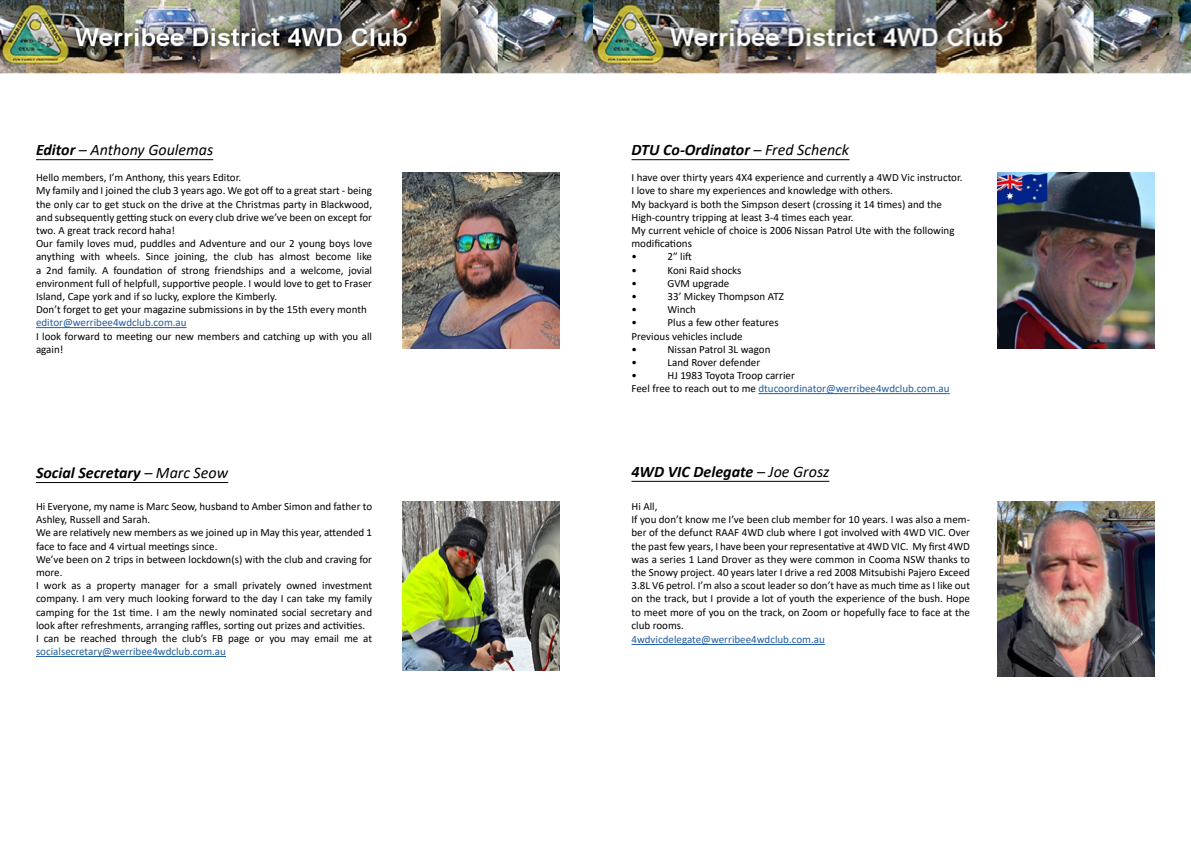
<style>
.page{position:relative;width:1191px;height:842px;background:#fff}
.page>*{position:absolute;margin:0;border:0;box-sizing:border-box;transform-origin:0 0}
.t1{font:italic 700 16px "Calibri";color:#000}
.t2{font:italic 16px "Calibri";color:#000}
.t3{font:11px/13.2px "Calibri";color:#000}
.t4{font:11px "Calibri";color:#215e9e}
.s1{font-weight:700}
.s2{font-weight:400}
.s3{color:#215e9e}
</style>
<div class="page">
<img style="left:0;top:0;width:593px;height:74px">
<img style="left:593px;top:0;width:598px;height:74px">
<hr style="left:36px;top:159px;width:177px;height:1px;background:#000">
<hr style="left:36px;top:482px;width:192px;height:1px;background:#000">
<img style="left:402px;top:502px;width:157px;height:169px">
<hr style="left:36px;top:656px;width:190px;height:1px;background:#215e9e">
<hr style="left:631px;top:159px;width:218px;height:1px;background:#000">
<hr style="left:758px;top:393px;width:191px;height:1px;background:#215e9e">
<img style="left:997px;top:173px;width:158px;height:175px">
<hr style="left:631px;top:481px;width:198px;height:1px;background:#000">
<hr style="left:631px;top:644px;width:194px;height:1px;background:#215e9e">
<img style="left:997px;top:502px;width:158px;height:175px">
<hr style="left:36px;top:327px;width:151px;height:1px;background:#215e9e">
<img style="left:402px;top:173px;width:157px;height:175px">
<h1 class="t2" style="left:36px;top:139px;width:179px"><span class="s1">Editor</span> – Anthony Goulemas</h1>
<p class="t3" style="left:36px;top:171px;width:338px">Hello members, I’m Anthony, this years Editor.<br>My family and I joined the club 3 years ago. We got off to a great start - being the only car to get stuck on the drive at the Christmas party in Blackwood, and subsequently getting stuck on every club drive we’ve been on except for two. A great track record haha!<br>Our family loves mud, puddles and Adventure and our 2 young boys love anything with wheels. Since joining, the club has almost become like a 2nd family. A foundation of strong friendships and a welcome, jovial environment full of helpfull, supportive people. I would love to get to Fraser Island, Cape york and if so lucky, explore the Kimberly.<br>Don’t forget to get your magazine submissions in by the 15th every month</p>
<p class="t4" style="left:36px;top:315px;width:152px">editor@werribee4wdclub.com.au</p>
<p class="t3" style="left:36px;top:329px;width:337px">I look forward to meeting our new members and catching up with you all again!</p>
<h1 class="t1" style="left:36px;top:461px;width:194px">Social Secretary <span class="s2">– Marc Seow</span></h1>
<p class="t3" style="left:36px;top:499px;width:338px">Hi Everyone, my name is Marc Seow, husband to Amber Simon and father to Ashley, Russell and Sarah.<br>We are relatively new members as we joined up in May this year, attended 1 face to face and 4 virtual meetings since.<br>We’ve been on 2 trips in between lockdown(s) with the club and craving for more.<br>I work as a property manager for a small privately owned investment company. I am very much looking forward to the day I can take my family camping for the 1st time. I am the newly nominated social secretary and look after refreshments, arranging raffles, sorting out prizes and activities.<br>I can be reached through the club’s FB page or you may email me at</p>
<p class="t4" style="left:36px;top:644px;width:191px">socialsecretary@werribee4wdclub.com.au</p>
<h1 class="t1" style="left:631px;top:138px;width:219px">DTU Co-Ordinator <span class="s2">– Fred Schenck</span></h1>
<p class="t3" style="left:631px;top:171px;width:332px">I have over thirty years 4X4 experience and currently a 4WD Vic instructor.<br>I love to share my experiences and knowledge with others.<br>My backyard is both the Simpson desert (crossing it 14 times) and the High-country tripping at least 3-4 times each year.<br>My current vehicle of choice is 2006 Nissan Patrol Ute with the following modifications<br>•</p>
<p class="t3" style="left:667px;top:250px;width:26px">2” lift</p>
<p class="t3" style="left:631px;top:263px;width:7px">•</p>
<p class="t3" style="left:667px;top:263px;width:75px">Koni Raid shocks</p>
<p class="t3" style="left:631px;top:276px;width:7px">•</p>
<p class="t3" style="left:667px;top:276px;width:63px">GVM upgrade</p>
<p class="t3" style="left:631px;top:289px;width:7px">•</p>
<p class="t3" style="left:667px;top:289px;width:118px">33’ Mickey Thompson ATZ</p>
<p class="t3" style="left:631px;top:303px;width:7px">•</p>
<p class="t3" style="left:667px;top:303px;width:30px">Winch</p>
<p class="t3" style="left:631px;top:316px;width:7px">•</p>
<p class="t3" style="left:631px;top:316px;width:149px;text-indent:36px">Plus a few other features<br>Previous vehicles include<br>•</p>
<p class="t3" style="left:667px;top:342px;width:104px">Nissan Patrol 3L wagon</p>
<p class="t3" style="left:631px;top:355px;width:7px">•</p>
<p class="t3" style="left:667px;top:355px;width:94px">Land Rover defender</p>
<p class="t3" style="left:631px;top:369px;width:7px">•</p>
<p class="t3" style="left:631px;top:369px;width:320px;text-indent:36px">HJ 1983 Toyota Troop carrier<br>Feel free to reach out to me <span class="s3">dtucoordinator@werribee4wdclub.com.au</span></p>
<h1 class="t1" style="left:631px;top:460px;width:199px">4WD VIC Delegate <span class="s2">– Joe Grosz</span></h1>
<p class="t3" style="left:631px;top:499px;width:340px">Hi All,<br>If you don’t know me I’ve been club member for 10 years. I was also a mem&shy;ber of the defunct RAAF 4WD club where I got involved with 4WD VIC. Over the past few years, I have been your representative at 4WD VIC. My first 4WD was a series 1 Land Drover as they were common in Cooma NSW thanks to the Snowy project. 40 years later I drive a red 2008 Mitsubishi Pajero Exceed 3.8L V6 petrol. I’m also a scout leader so don’t have as much time as I like out on the track, but I provide a lot of youth the experience of the bush. Hope to meet more of you on the track, on Zoom or hopefully face to face at the club rooms.</p>
<p class="t4" style="left:631px;top:632px;width:195px">4wdvicdelegate@werribee4wdclub.com.au</p>
</div>
